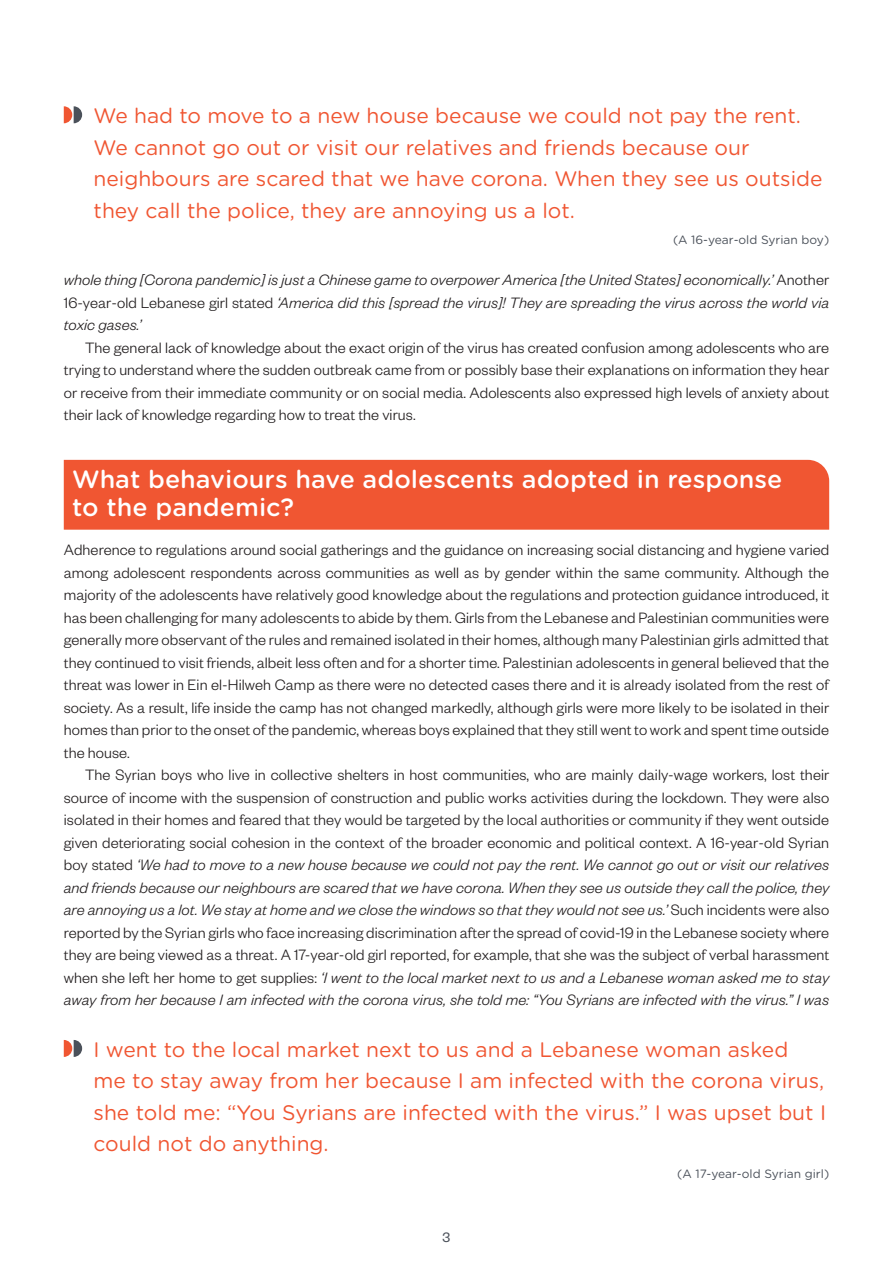
<style>
.page{position:relative;width:893px;height:1263px;background:#fff}
.page>*{position:absolute;margin:0;border:0;box-sizing:border-box;transform-origin:0 0}
.Heading_1{font:500 24px/28.8px "Gotham Rnd S Sm";color:#fff}
.Quotes{font:21px/31.5px "Gotham Rounded";color:#f05632}
.Body_text{font:300 16.5px/22.5px "Founders Grotesk";letter-spacing:.005em;color:#231f20;text-align:justify}
.Body_text_1st_Para{font:300 16.5px/22.5px "Founders Grotesk";letter-spacing:.005em;color:#231f20;text-align:justify}
.Body_text-2{font:italic 300 16.5px/22.5px "Founders Grotesk";letter-spacing:.005em;color:#231f20;text-align:justify}
.t1{font:15px "Founders Grotesk";color:#4b515a}
.Quotes_source{font:12px "Gotham Rounded";color:#4b515a}
.s1{font-style:normal}
.s2{font-style:italic}
</style>
<div class="page">
<div style="left:64px;top:460px;width:765px;height:70px;background:#f05632"></div>
<svg style="left:64px;top:106px;width:18px;height:17px"></svg>
<svg style="left:64px;top:1040px;width:18px;height:17px"></svg>
<p class="Quotes" style="left:94px;top:99px;width:730px">We had to move to a new house because we could not pay the rent.<br>We cannot go out or visit our relatives and friends because our neighbours are scared that we have corona. When they see us outside they call the police, they are annoying us a lot.</p>
<p class="Quotes_source" style="left:673px;top:232px;width:158px">(A 16-year-old Syrian boy)</p>
<p class="Body_text-2" style="left:64px;top:268px;width:767px">whole thing [Corona pandemic] is just a Chinese game to overpower America [the United States] economically.’ <span class="s1">Another 16-year-old Lebanese girl stated</span> ‘America did this [spread the virus]! They are spreading the virus across the world via toxic gases.’</p>
<p class="Body_text" style="left:64px;top:335px;width:767px;text-indent:21px">The general lack of knowledge about the exact origin of the virus has created confusion among adolescents who are trying to understand where the sudden outbreak came from or possibly base their explanations on information they hear or receive from their immediate community or on social media. Adolescents also expressed high levels of anxiety about their lack of knowledge regarding how to treat the virus.</p>
<p class="Heading_1" style="left:72px;top:463px;width:712px">What behaviours have adolescents adopted in response to the pandemic?</p>
<p class="Body_text_1st_Para" style="left:64px;top:538px;width:767px">Adherence to regulations around social gatherings and the guidance on increasing social distancing and hygiene varied among adolescent respondents across communities as well as by gender within the same community. Although the majority of the adolescents have relatively good knowledge about the regulations and protection guidance introduced, it has been challenging for many adolescents to abide by them. Girls from the Lebanese and Palestinian communities were generally more observant of the rules and remained isolated in their homes, although many Palestinian girls admitted that they continued to visit friends, albeit less often and for a shorter time. Palestinian adolescents in general believed that the threat was lower in Ein el-Hilweh Camp as there were no detected cases there and it is already isolated from the rest of society. As a result, life inside the camp has not changed markedly, although girls were more likely to be isolated in their homes than prior to the onset of the pandemic, whereas boys explained that they still went to work and spent time outside the house.</p>
<p class="Body_text" style="left:64px;top:763px;width:767px;text-indent:21px">The Syrian boys who live in collective shelters in host communities, who are mainly daily-wage workers, lost their source of income with the suspension of construction and public works activities during the lockdown. They were also isolated in their homes and feared that they would be targeted by the local authorities or community if they went outside given deteriorating social cohesion in the context of the broader economic and political context. A 16-year-old Syrian boy stated <span class="s2">‘We had to move to a new house because we could not pay the rent. We cannot go out or visit our relatives and friends because our neighbours are scared that we have corona. When they see us outside they call the police, they are annoying us a lot. We stay at home and we close the windows so that they would not see us.’</span> Such incidents were also reported by the Syrian girls who face increasing discrimination after the spread of covid-19 in the Lebanese society where they are being viewed as a threat. A 17-year-old girl reported, for example, that she was the subject of verbal harassment when she left her home to get supplies: <span class="s2">‘I went to the local market next to us and a Lebanese woman asked me to stay away from her because I am infected with the corona virus, she told me: “You Syrians are infected with the virus.” I was</span></p>
<p class="Quotes" style="left:94px;top:1033px;width:734px">I went to the local market next to us and a Lebanese woman asked<br>me to stay away from her because I am infected with the corona virus, she told me: “You Syrians are infected with the virus.” I was upset but I could not do anything.</p>
<p class="Quotes_source" style="left:677px;top:1165px;width:153px">(A 17-year-old Syrian girl)</p>
<p class="t1" style="left:443px;top:1228px;width:9px">3</p>
</div>
